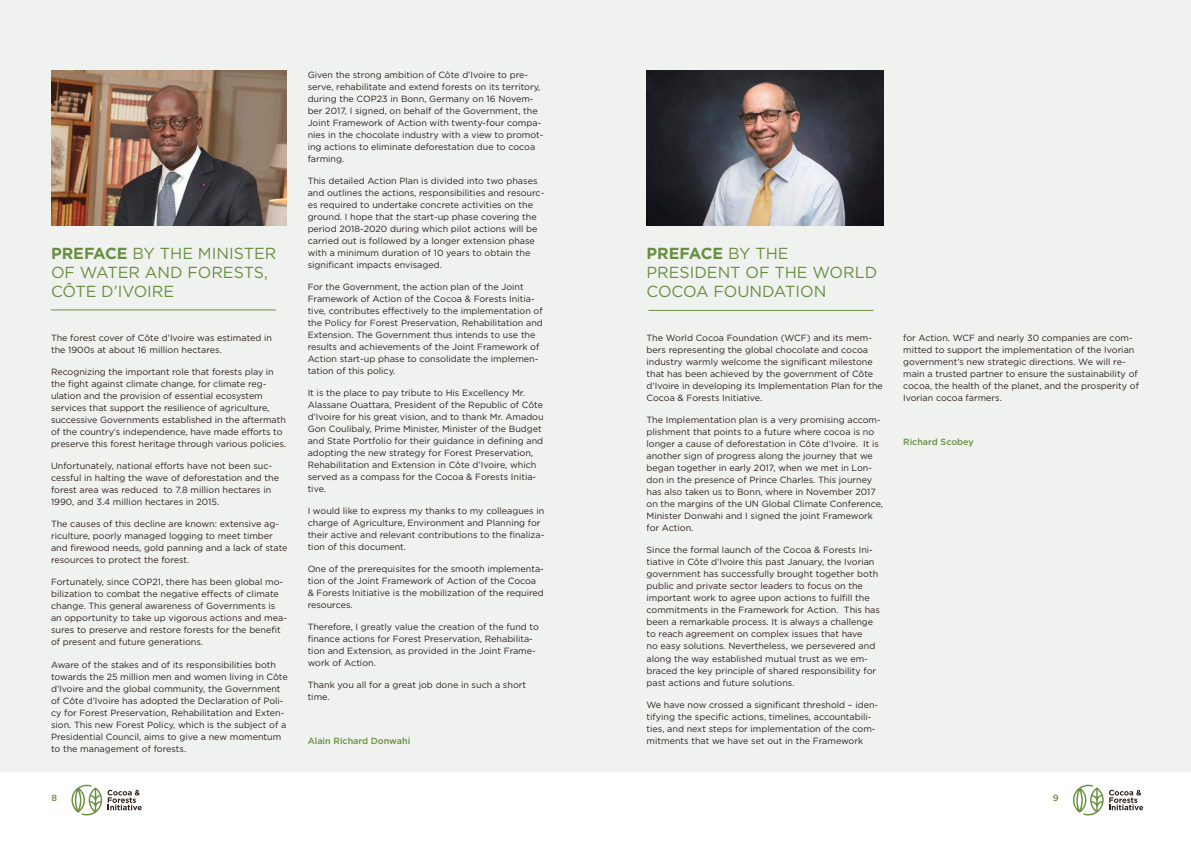
<style>
.page{position:relative;width:1191px;height:842px;background:#fff}
.page>*{position:absolute;margin:0;border:0;box-sizing:border-box;transform-origin:0 0}
.t1{font:16px/19px "Gotham";color:#688f3f}
.t2{font:9px/12px "Gotham";color:#2f2118}
.t3{font:500 9px "Gotham";color:#688f3f}
.s1{font-weight:700}
</style>
<div class="page">
<svg style="left:1109px;top:790px;width:34px;height:20px"></svg>
<svg style="left:1073px;top:785px;width:30px;height:30px"></svg>
<svg style="left:108px;top:790px;width:34px;height:20px"></svg>
<svg style="left:71px;top:785px;width:31px;height:30px"></svg>
<div style="left:0;top:0;width:1191px;height:771px;background:#f0f2f0"></div>
<img style="left:52px;top:71px;width:235px;height:155px">
<hr style="left:51px;top:309px;width:225px;height:1px;background:#688f3f">
<img style="left:646px;top:71px;width:237px;height:155px">
<hr style="left:648px;top:310px;width:225px;height:1px;background:#688f3f">
<h1 class="t1" style="left:51px;top:244px;width:227px"><span class="s1">PREFACE</span> BY THE MINISTER<br>OF WATER AND FORESTS,<br>CÔTE D’IVOIRE</h1>
<p class="t2" style="left:51px;top:332px;width:223px">The forest cover of Côte d’Ivoire was estimated in the 1900s at about 16 million hectares.</p>
<p class="t2" style="left:51px;top:366px;width:236px">Recognizing the important role that forests play in the fight against climate change, for climate reg&shy;ulation and the provision of essential ecosystem services that support the resilience of agriculture, successive Governments established in the aftermath of the country’s independence, have made efforts to preserve this forest heritage through various policies.</p>
<p class="t2" style="left:51px;top:460px;width:230px">Unfortunately, national efforts have not been suc&shy;cessful in halting the wave of deforestation and the forest area was reduced to 7.8 million hectares in 1990, and 3.4 million hectares in 2015.</p>
<p class="t2" style="left:51px;top:518px;width:238px">The causes of this decline are known: extensive ag&shy;riculture, poorly managed logging to meet timber and firewood needs, gold panning and a lack of state resources to protect the forest.</p>
<p class="t2" style="left:51px;top:576px;width:237px">Fortunately, since COP21, there has been global mo&shy;bilization to combat the negative effects of climate change. This general awareness of Governments is an opportunity to take up vigorous actions and mea&shy;sures to preserve and restore forests for the benefit of present and future generations.</p>
<p class="t2" style="left:51px;top:658px;width:238px">Aware of the stakes and of its responsibilities both towards the 25 million men and women living in Côte d’Ivoire and the global community, the Government of Côte d’Ivoire has adopted the Declaration of Poli&shy;cy for Forest Preservation, Rehabilitation and Exten&shy;sion. This new Forest Policy, which is the subject of a Presidential Council, aims to give a new momentum to the management of forests.</p>
<p class="t2" style="left:308px;top:69px;width:237px">Given the strong ambition of Côte d’Ivoire to pre&shy;serve, rehabilitate and extend forests on its territory, during the COP23 in Bonn, Germany on 16 Novem&shy;ber 2017, I signed, on behalf of the Government, the Joint Framework of Action with twenty-four compa&shy;nies in the chocolate industry with a view to promot&shy;ing actions to eliminate deforestation due to cocoa farming.</p>
<p class="t2" style="left:308px;top:175px;width:238px">This detailed Action Plan is divided into two phases and outlines the actions, responsibilities and resourc&shy;es required to undertake concrete activities on the ground. I hope that the start-up phase covering the period 2018-2020 during which pilot actions will be carried out is followed by a longer extension phase with a minimum duration of 10 years to obtain the significant impacts envisaged.</p>
<p class="t2" style="left:308px;top:281px;width:237px">For the Government, the action plan of the Joint Framework of Action of the Cocoa &amp; Forests Initia&shy;tive, contributes effectively to the implementation of the Policy for Forest Preservation, Rehabilitation and Extension. The Government thus intends to use the results and achievements of the Joint Framework of Action start-up phase to consolidate the implemen&shy;tation of this policy.</p>
<p class="t2" style="left:308px;top:387px;width:237px">It is the place to pay tribute to His Excellency Mr.<br>Alassane Ouattara, President of the Republic of Côte d’Ivoire for his great vision, and to thank Mr. Amadou Gon Coulibaly, Prime Minister, Minister of the Budget and State Portfolio for their guidance in defining and adopting the new strategy for Forest Preservation, Rehabilitation and Extension in Côte d’Ivoire, which served as a compass for the Cocoa &amp; Forests Initia&shy;tive.</p>
<p class="t2" style="left:308px;top:505px;width:238px">I would like to express my thanks to my colleagues in charge of Agriculture, Environment and Planning for their active and relevant contributions to the finaliza&shy;tion of this document.</p>
<p class="t2" style="left:308px;top:563px;width:238px">One of the prerequisites for the smooth implementa&shy;tion of the Joint Framework of Action of the Cocoa &amp; Forests Initiative is the mobilization of the required resources.</p>
<p class="t2" style="left:308px;top:621px;width:233px">Therefore, I greatly value the creation of the fund to finance actions for Forest Preservation, Rehabilita&shy;tion and Extension, as provided in the Joint Frame&shy;work of Action.</p>
<p class="t2" style="left:308px;top:679px;width:220px">Thank you all for a great job done in such a short time.</p>
<p class="t3" style="left:308px;top:735px;width:104px">Alain Richard Donwahi</p>
<h1 class="t1" style="left:646px;top:244px;width:232px"><span class="s1">PREFACE</span> BY THE<br>PRESIDENT OF THE WORLD<br>COCOA FOUNDATION</h1>
<p class="t2" style="left:646px;top:332px;width:238px">The World Cocoa Foundation (WCF) and its mem&shy;bers representing the global chocolate and cocoa industry warmly welcome the significant milestone that has been achieved by the government of Côte d’Ivoire in developing its Implementation Plan for the Cocoa &amp; Forests Initiative.</p>
<p class="t2" style="left:646px;top:414px;width:238px">The Implementation plan is a very promising accom&shy;plishment that points to a future where cocoa is no longer a cause of deforestation in Côte d’Ivoire. It is another sign of progress along the journey that we began together in early 2017, when we met in Lon&shy;don in the presence of Prince Charles. This journey has also taken us to Bonn, where in November 2017 on the margins of the UN Global Climate Conference, Minister Donwahi and I signed the joint Framework for Action.</p>
<p class="t2" style="left:646px;top:544px;width:235px">Since the formal launch of the Cocoa &amp; Forests Ini&shy;tiative in Côte d’Ivoire this past January, the Ivorian government has successfully brought together both public and private sector leaders to focus on the important work to agree upon actions to fulfill the commitments in the Framework for Action. This has been a remarkable process. It is always a challenge to reach agreement on complex issues that have<br>no easy solutions. Nevertheless, we persevered and along the way established mutual trust as we em&shy;braced the key principle of shared responsibility for past actions and future solutions.</p>
<p class="t2" style="left:646px;top:698px;width:233px">We have now crossed a significant threshold – iden&shy;tifying the specific actions, timelines, accountabili&shy;ties, and next steps for implementation of the com&shy;mitments that we have set out in the Framework</p>
<p class="t2" style="left:903px;top:332px;width:237px">for Action. WCF and nearly 30 companies are com&shy;mitted to support the implementation of the Ivorian government’s new strategic directions. We will re&shy;main a trusted partner to ensure the sustainability of cocoa, the health of the planet, and the prosperity of Ivorian cocoa farmers.</p>
<p class="t3" style="left:903px;top:436px;width:72px">Richard Scobey</p>
<p class="t3" style="left:51px;top:792px;width:7px">8</p>
<p class="t3" style="left:1052px;top:792px;width:7px">9</p>
</div>
